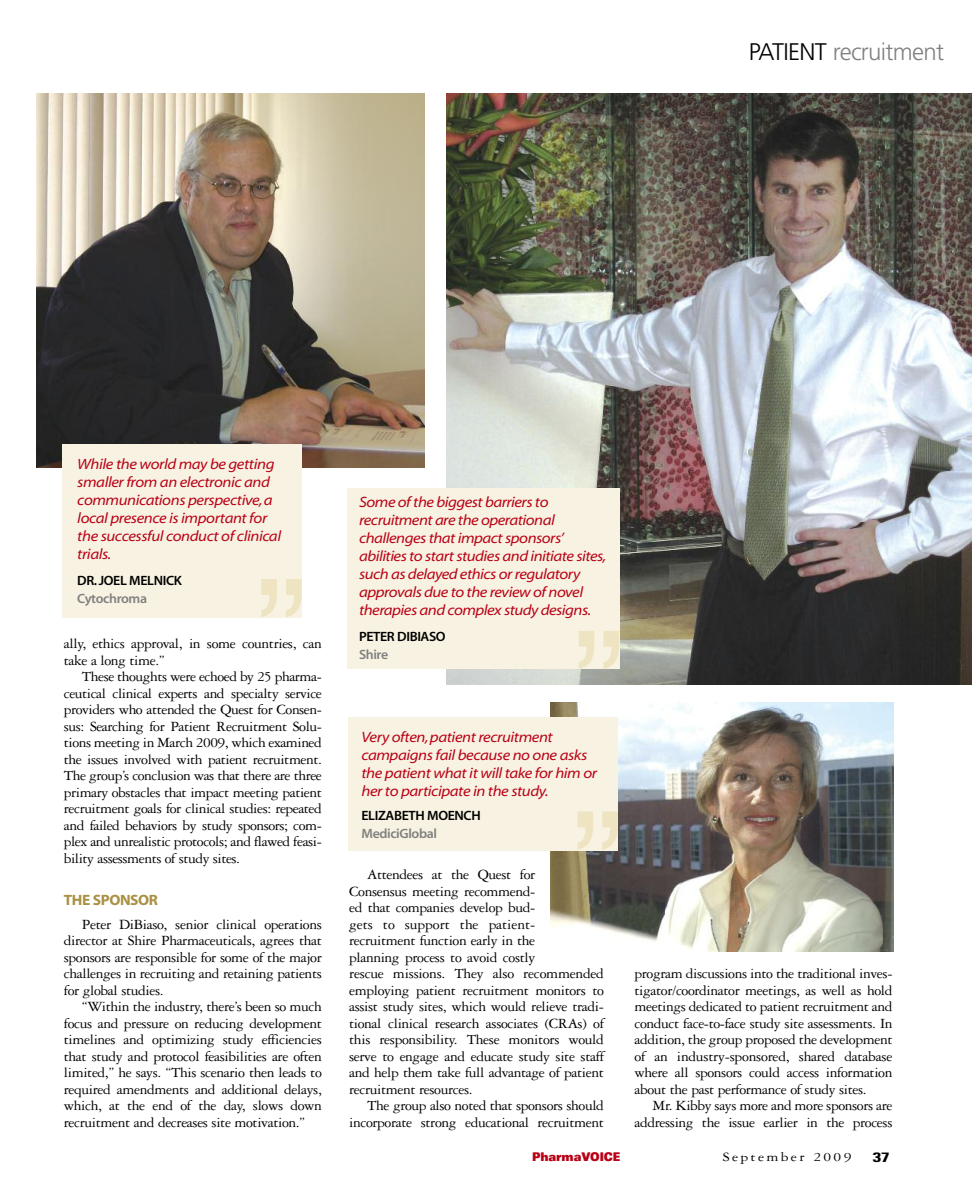
<style>
.page{position:relative;width:972px;height:1188px;background:#fff}
.page>*{position:absolute;margin:0;border:0;box-sizing:border-box;transform-origin:0 0}
.t1{font:150px "Helvetica";color:#efe4c2}
.t2{font:300 24px "Frutiger";letter-spacing:-.03em;color:#808080}
.t3{font:15px/16.5px "Garamond Three";letter-spacing:-.025em;color:#000;text-align:justify}
.t4{font:15px/18px "Myriad MM It.215.wt.700.wd";letter-spacing:-.03em;color:#b90016}
.t5{font:15px "Myriad MM.700.wt.600.wd";letter-spacing:-.03em;color:#a99144}
.t6{font:13.5px "Myriad MM.565.wt.600.wd";letter-spacing:-.025em;color:#000}
.t7{font:13.5px "Myriad MM.565.wt.600.wd";letter-spacing:-.025em;color:#808080}
.t8{font:13.5px "Garamond Three";letter-spacing:.15em;color:#000;scale:1.15 1}
.t9{font:700 condensed 13.5px "Univers";color:#000;scale:1.4 1}
.t10{font:900 expanded 12px "Univers";letter-spacing:-.015em;color:#b90016;scale:.75 1}
.s1{color:#000}
</style>
<div class="page">
<img style="left:37px;top:93px;width:388px;height:374px">
<img style="left:446px;top:93px;width:526px;height:592px">
<div style="left:62px;top:444px;width:239px;height:174px;background:#f7f2e1"></div>
<img style="left:550px;top:703px;width:344px;height:249px">
<div style="left:348px;top:717px;width:270px;height:133px;background:#f7f2e1"></div>
<div style="left:348px;top:488px;width:272px;height:181px;background:#f7f2e1"></div>
<h2 class="t2" style="left:749px;top:42px;width:197px"><span class="s1">PATIENT</span> recruitment</h2>
<p class="t4" style="left:77px;top:457px;width:205px">While the world may be getting smaller from an electronic and communications perspective,a local presence is important for the successful conduct of clinical trials.</p>
<p class="t6" style="left:77px;top:575px;width:106px">DR.JOEL MELNICK</p>
<p class="t7" style="left:77px;top:593px;width:71px">Cytochroma</p>
<h1 class="t1" style="left:257px;top:579px;width:51px">”</h1>
<p class="t3" style="left:64px;top:637px;width:260px">ally, ethics approval, in some countries, can take a long time.”</p>
<p class="t3" style="left:64px;top:670px;width:260px;text-indent:18px">These thoughts were echoed by 25 pharma&shy;ceutical clinical experts and specialty service providers who attended the Quest for Consen&shy;sus: Searching for Patient Recruitment Solu&shy;tions meeting in March 2009, which examined the issues involved with patient recruitment.<br>The group’s conclusion was that there are three primary obstacles that impact meeting patient recruitment goals for clinical studies: repeated and failed behaviors by study sponsors; com&shy;plex and unrealistic protocols; and flawed feasi&shy;bility assessments of study sites.</p>
<p class="t5" style="left:64px;top:894px;width:96px">THE SPONSOR</p>
<p class="t3" style="left:64px;top:917px;width:260px;text-indent:18px">Peter DiBiaso, senior clinical operations director at Shire Pharmaceuticals, agrees that sponsors are responsible for some of the major challenges in recruiting and retaining patients for global studies.</p>
<p class="t3" style="left:64px;top:1000px;width:260px;text-indent:18px">“Within the industry, there’s been so much focus and pressure on reducing development timelines and optimizing study efficiencies that study and protocol feasibilities are often limited,” he says. “This scenario then leads to required amendments and additional delays, which, at the end of the day, slows down recruitment and decreases site motivation.”</p>
<p class="t4" style="left:359px;top:494px;width:249px">Some of the biggest barriers to recruitment are the operational challenges that impact sponsors’ abilities to start studies and initiate sites, such as delayed ethics or regulatory approvals due to the review of novel therapies and complex study designs.</p>
<p class="t6" style="left:359px;top:631px;width:88px">PETER DIBIASO</p>
<p class="t7" style="left:359px;top:649px;width:31px">Shire</p>
<h1 class="t1" style="left:575px;top:631px;width:51px">”</h1>
<p class="t4" style="left:362px;top:729px;width:237px">Very often,patient recruitment campaigns fail because no one asks the patient what it will take for him or her to participate in the study.</p>
<p class="t6" style="left:362px;top:810px;width:121px">ELIZABETH MOENCH</p>
<p class="t7" style="left:362px;top:828px;width:77px">MediciGlobal</p>
<h1 class="t1" style="left:574px;top:811px;width:51px">”</h1>
<p class="t3" style="left:349px;top:868px;width:256px;text-align:left;text-indent:18px">Attendees at the Quest for<br>Consensus meeting recommend-<br>ed that companies develop bud-<br>gets to support the patient&shy;recruitment function early in the<br>planning process to avoid costly<br>rescue missions. They also recommended employing patient recruitment monitors to assist study sites, which would relieve tradi&shy;tional clinical research associates (CRAs) of this responsibility. These monitors would serve to engage and educate study site staff and help them take full advantage of patient recruitment resources.</p>
<p class="t3" style="left:349px;top:1099px;width:256px;text-align:right">The group also noted that sponsors should incorporate strong educational recruitment</p>
<p class="t3" style="left:634px;top:967px;width:260px">program discussions into the traditional inves&shy;tigator/coordinator meetings, as well as hold meetings dedicated to patient recruitment and conduct face-to-face study site assessments. In addition, the group proposed the development of an industry-sponsored, shared database where all sponsors could access information about the past performance of study sites.</p>
<p class="t3" style="left:634px;top:1099px;width:260px;text-align:right">Mr. Kibby says more and more sponsors are addressing the issue earlier in the process</p>
<p class="t10" style="left:532px;top:1153px;width:119px">PharmaVOICE</p>
<p class="t8" style="left:723px;top:1153px;width:113px">September 2009</p>
<p class="t9" style="left:873px;top:1152px;width:13px">37</p>
</div>
